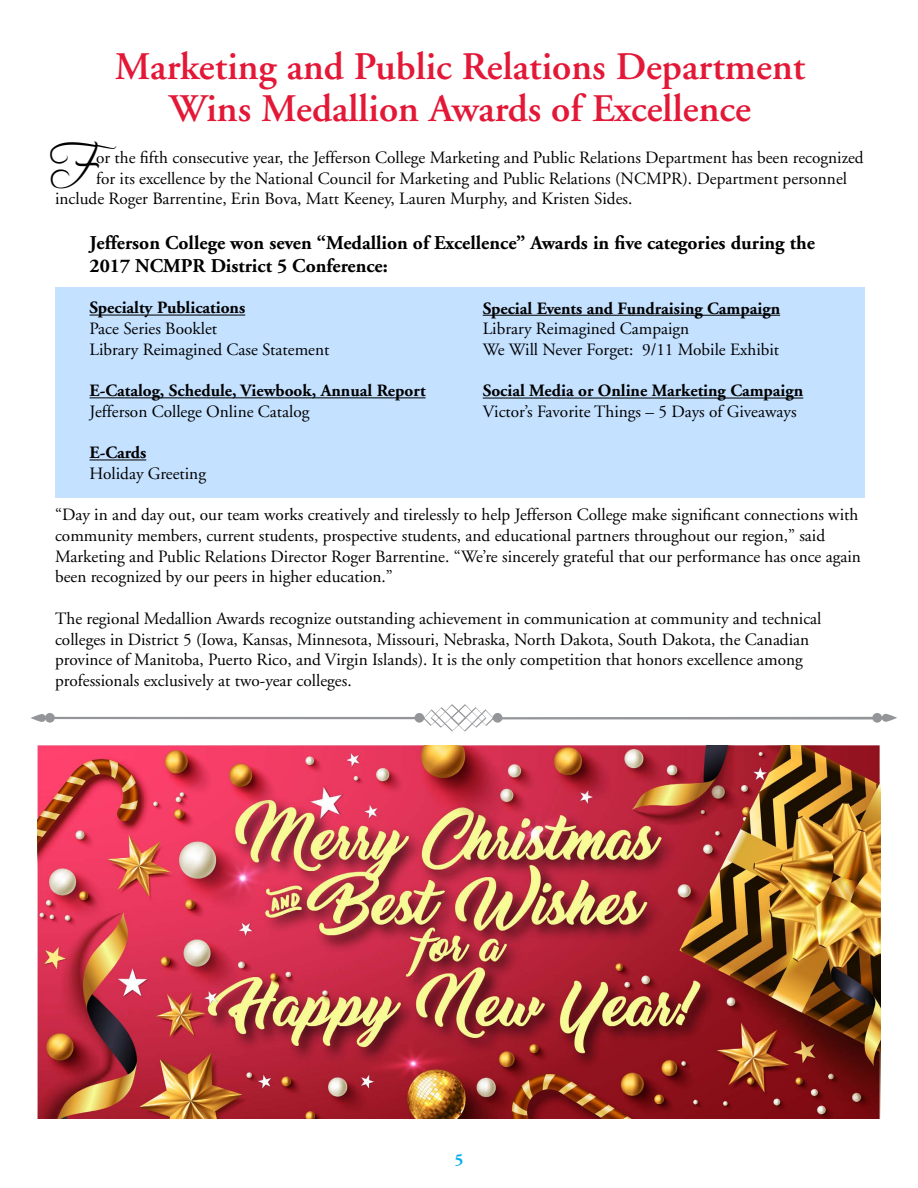
<style>
.page{position:relative;width:918px;height:1188px;background:#fff}
.page>*{position:absolute;margin:0;border:0;box-sizing:border-box;transform-origin:0 0}
.t1{font:52.8px "Freebooter Script";color:#000;scale:.9 1}
.t2{font:600 39px/42px "Adobe Garamond";color:#e31837;text-align:center}
.t3{font:700 19.5px/23.4px "Adobe Garamond";color:#000}
.t4{font:17.25px/20.7px "Adobe Garamond";color:#000}
.t5{font:700 17.25px "Adobe Garamond";color:#000}
.t6{font:700 16.5px "Adobe Garamond";color:#00aeef}
</style>
<div class="page">
<div style="left:55px;top:288px;width:810px;height:210px;background:#c4e1ff"></div>
<hr style="left:90px;top:315px;width:155px;height:1px;background:#000">
<hr style="left:90px;top:397px;width:336px;height:1px;background:#000">
<hr style="left:90px;top:460px;width:56px;height:1px;background:#000">
<hr style="left:483px;top:315px;width:297px;height:1px;background:#000">
<hr style="left:483px;top:398px;width:320px;height:1px;background:#000">
<hr style="left:43px;top:717px;width:381px;height:2px;background:#939598">
<svg style="left:31px;top:714px;width:15px;height:8px"></svg>
<hr style="left:493px;top:717px;width:393px;height:2px;background:#939598">
<svg style="left:882px;top:714px;width:15px;height:8px"></svg>
<svg style="left:423px;top:704px;width:71px;height:28px"></svg>
<div style="left:415px;top:713px;width:9px;height:10px;background:#939598;border-radius:50%"></div>
<div style="left:45px;top:713px;width:10px;height:10px;background:#939598;border-radius:50%"></div>
<div style="left:493px;top:713px;width:9px;height:10px;background:#939598;border-radius:50%"></div>
<div style="left:872px;top:713px;width:10px;height:10px;background:#939598;border-radius:50%"></div>
<img style="left:38px;top:746px;width:842px;height:373px">
<h2 class="t2" style="left:115px;top:47px;width:692px">Marketing and Public Relations Department<br>Wins Medallion Awards of Excellence</h2>
<h1 class="t1" style="left:55px;top:132px;width:47px">F</h1>
<p class="t4" style="left:96px;top:148px;width:769px">or the fifth consecutive year, the Jefferson College Marketing and Public Relations Department has been recognized</p>
<p class="t4" style="left:96px;top:168px;width:752px">for its excellence by the National Council for Marketing and Public Relations (NCMPR). Department personnel</p>
<p class="t4" style="left:55px;top:189px;width:579px">include Roger Barrentine, Erin Bova, Matt Keeney, Lauren Murphy, and Kristen Sides.</p>
<p class="t3" style="left:90px;top:231px;width:727px">Jefferson College won seven “Medallion of Excellence” Awards in five categories during the<br>2017 NCMPR District 5 Conference:</p>
<p class="t5" style="left:90px;top:298px;width:157px">Specialty Publications</p>
<p class="t4" style="left:90px;top:319px;width:241px">Pace Series Booklet<br>Library Reimagined Case Statement</p>
<p class="t5" style="left:90px;top:381px;width:338px">E-Catalog, Schedule, Viewbook, Annual Report</p>
<p class="t4" style="left:90px;top:401px;width:221px">Jefferson College Online Catalog</p>
<p class="t5" style="left:90px;top:443px;width:58px">E-Cards</p>
<p class="t4" style="left:90px;top:464px;width:118px">Holiday Greeting</p>
<p class="t4" style="left:55px;top:505px;width:807px">“Day in and day out, our team works creatively and tirelessly to help Jefferson College make significant connections with community members, current students, prospective students, and educational partners throughout our region,” said Marketing and Public Relations Director Roger Barrentine. “We’re sincerely grateful that our performance has once again been recognized by our peers in higher education.”</p>
<p class="t4" style="left:55px;top:608px;width:768px">The regional Medallion Awards recognize outstanding achievement in communication at community and technical colleges in District 5 (Iowa, Kansas, Minnesota, Missouri, Nebraska, North Dakota, South Dakota, the Canadian province of Manitoba, Puerto Rico, and Virgin Islands). It is the only competition that honors excellence among professionals exclusively at two-year colleges.</p>
<p class="t5" style="left:483px;top:299px;width:299px">Special Events and Fundraising Campaign</p>
<p class="t4" style="left:483px;top:319px;width:298px">Library Reimagined Campaign<br>We Will Never Forget: 9/11 Mobile Exhibit</p>
<p class="t5" style="left:483px;top:381px;width:322px">Social Media or Online Marketing Campaign</p>
<p class="t4" style="left:483px;top:402px;width:315px">Victor’s Favorite Things – 5 Days of Giveaways</p>
<p class="t6" style="left:455px;top:1150px;width:10px">5</p>
</div>
